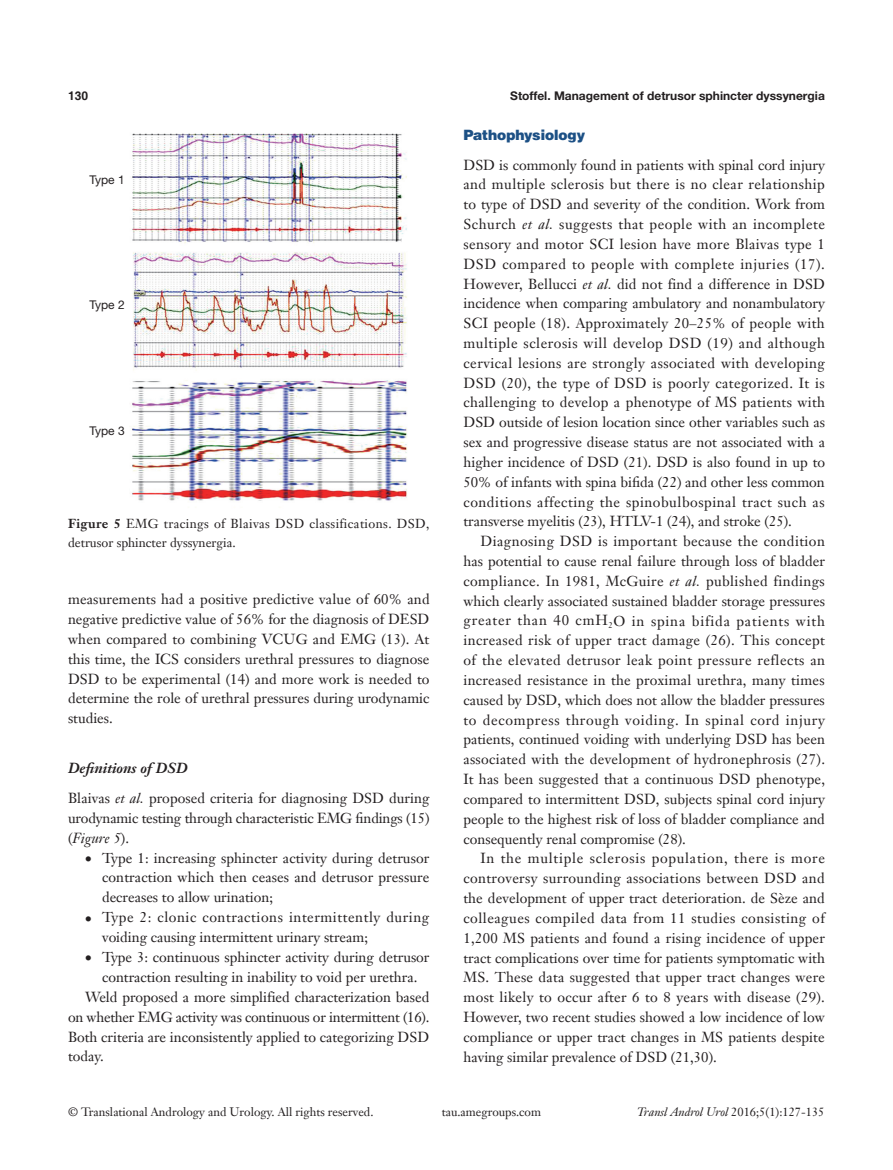
<style>
.page{position:relative;width:893px;height:1170px;background:#fff}
.page>*{position:absolute;margin:0;border:0;box-sizing:border-box;transform-origin:0 0}
.t1{font:14.25px/19.8px "Janson Text LT";color:#231f20;text-align:justify}
.t2{font:14.25px/20px "Janson Text LT";letter-spacing:.04em;color:#231f20}
.t3{font:900 14.25px "Helvetica";color:#1c5085}
.t4{font:12.75px/19.5px "Janson Text LT";letter-spacing:.03em;color:#231f20}
.t5{font:12px "Janson Text LT";color:#231f20}
.t6{font:700 12px "Helvetica Neue LT Pro";color:#231f20}
.t7{font:12px "Helvetica Neue LT Pro";color:#231f20}
.t8{font:700 12px "Helvetica";color:#231f20}
.s1{font-weight:700}
.s2{font-weight:700;font-style:italic}
.s3{font-style:italic}
</style>
<div class="page">
<img style="left:132px;top:133px;width:275px;height:368px">
<p class="t8" style="left:68px;top:88px;width:22px">130</p>
<p class="t6" style="left:510px;top:88px;width:316px">Stoffel. Management of detrusor sphincter dyssynergia</p>
<p class="t7" style="left:90px;top:172px;width:37px">Type 1</p>
<p class="t7" style="left:90px;top:297px;width:37px">Type 2</p>
<p class="t7" style="left:90px;top:423px;width:37px">Type 3</p>
<p class="t4" style="left:68px;top:513px;width:363px"><span class="s1">Figure 5</span> EMG tracings of Blaivas DSD classifications. DSD, detrusor sphincter dyssynergia.</p>
<p class="t1" style="left:68px;top:589px;width:363px">measurements had a positive predictive value of 60% and negative predictive value of 56% for the diagnosis of DESD when compared to combining VCUG and EMG (13). At this time, the ICS considers urethral pressures to diagnose DSD to be experimental (14) and more work is needed to determine the role of urethral pressures during urodynamic studies.</p>
<p class="t1" style="left:68px;top:752px;width:363px;line-height:30px"><span class="s2">Definitions of DSD<br></span>Blaivas <span class="s3">et al.</span> proposed criteria for diagnosing DSD during</p>
<p class="t1" style="left:68px;top:807px;width:363px">urodynamic testing through characteristic EMG findings (15) (<span class="s3">Figure 5</span>).</p>
<p class="t1" style="left:102px;top:847px;width:329px;text-indent:-17px">• Type 1: increasing sphincter activity during detrusor contraction which then ceases and detrusor pressure decreases to allow urination;</p>
<p class="t2" style="left:102px;top:907px;width:329px;text-indent:-17px">• Type 2: clonic contractions intermittently during voiding causing intermittent urinary stream;</p>
<p class="t1" style="left:85px;top:946px;width:346px">• Type 3: continuous sphincter activity during detrusor</p>
<p class="t1" style="left:102px;top:966px;width:317px">contraction resulting in inability to void per urethra.</p>
<p class="t1" style="left:85px;top:986px;width:346px">Weld proposed a more simplified characterization based</p>
<p class="t1" style="left:68px;top:1006px;width:363px">on whether EMG activity was continuous or intermittent (16).</p>
<p class="t1" style="left:68px;top:1026px;width:363px">Both criteria are inconsistently applied to categorizing DSD</p>
<p class="t1" style="left:68px;top:1046px;width:37px">today.</p>
<p class="t3" style="left:463px;top:125px;width:123px">Pathophysiology</p>
<p class="t1" style="left:463px;top:155px;width:363px">DSD is commonly found in patients with spinal cord injury and multiple sclerosis but there is no clear relationship to type of DSD and severity of the condition. Work from Schurch <span class="s3">et al.</span> suggests that people with an incomplete sensory and motor SCI lesion have more Blaivas type 1<br>DSD compared to people with complete injuries (17).<br>However, Bellucci <span class="s3">et al.</span> did not find a difference in DSD incidence when comparing ambulatory and nonambulatory SCI people (18). Approximately 20–25% of people with multiple sclerosis will develop DSD (19) and although cervical lesions are strongly associated with developing DSD (20), the type of DSD is poorly categorized. It is challenging to develop a phenotype of MS patients with DSD outside of lesion location since other variables such as sex and progressive disease status are not associated with a higher incidence of DSD (21). DSD is also found in up to 50% of infants with spina bifida (22) and other less common conditions affecting the spinobulbospinal tract such as transverse myelitis (23), HTLV-1 (24), and stroke (25).</p>
<p class="t1" style="left:463px;top:531px;width:363px;text-indent:17px">Diagnosing DSD is important because the condition has potential to cause renal failure through loss of bladder compliance. In 1981, McGuire <span class="s3">et al.</span> published findings which clearly associated sustained bladder storage pressures greater than 40 cmH<sub>2</sub>O in spina bifida patients with increased risk of upper tract damage (26). This concept of the elevated detrusor leak point pressure reflects an increased resistance in the proximal urethra, many times caused by DSD, which does not allow the bladder pressures to decompress through voiding. In spinal cord injury patients, continued voiding with underlying DSD has been associated with the development of hydronephrosis (27).<br>It has been suggested that a continuous DSD phenotype, compared to intermittent DSD, subjects spinal cord injury people to the highest risk of loss of bladder compliance and consequently renal compromise (28).</p>
<p class="t1" style="left:463px;top:848px;width:363px;text-indent:17px">In the multiple sclerosis population, there is more controversy surrounding associations between DSD and the development of upper tract deterioration. de Sèze and colleagues compiled data from 11 studies consisting of 1,200 MS patients and found a rising incidence of upper tract complications over time for patients symptomatic with MS. These data suggested that upper tract changes were most likely to occur after 6 to 8 years with disease (29).<br>However, two recent studies showed a low incidence of low compliance or upper tract changes in MS patients despite having similar prevalence of DSD (21,30).</p>
<p class="t5" style="left:68px;top:1104px;width:307px">© Translational Andrology and Urology. All rights reserved.</p>
<p class="t5" style="left:442px;top:1104px;width:101px">tau.amegroups.com</p>
<p class="t5" style="left:637px;top:1104px;width:189px"><span class="s3">Transl Androl Urol</span> 2016;5(1):127-135</p>
</div>
